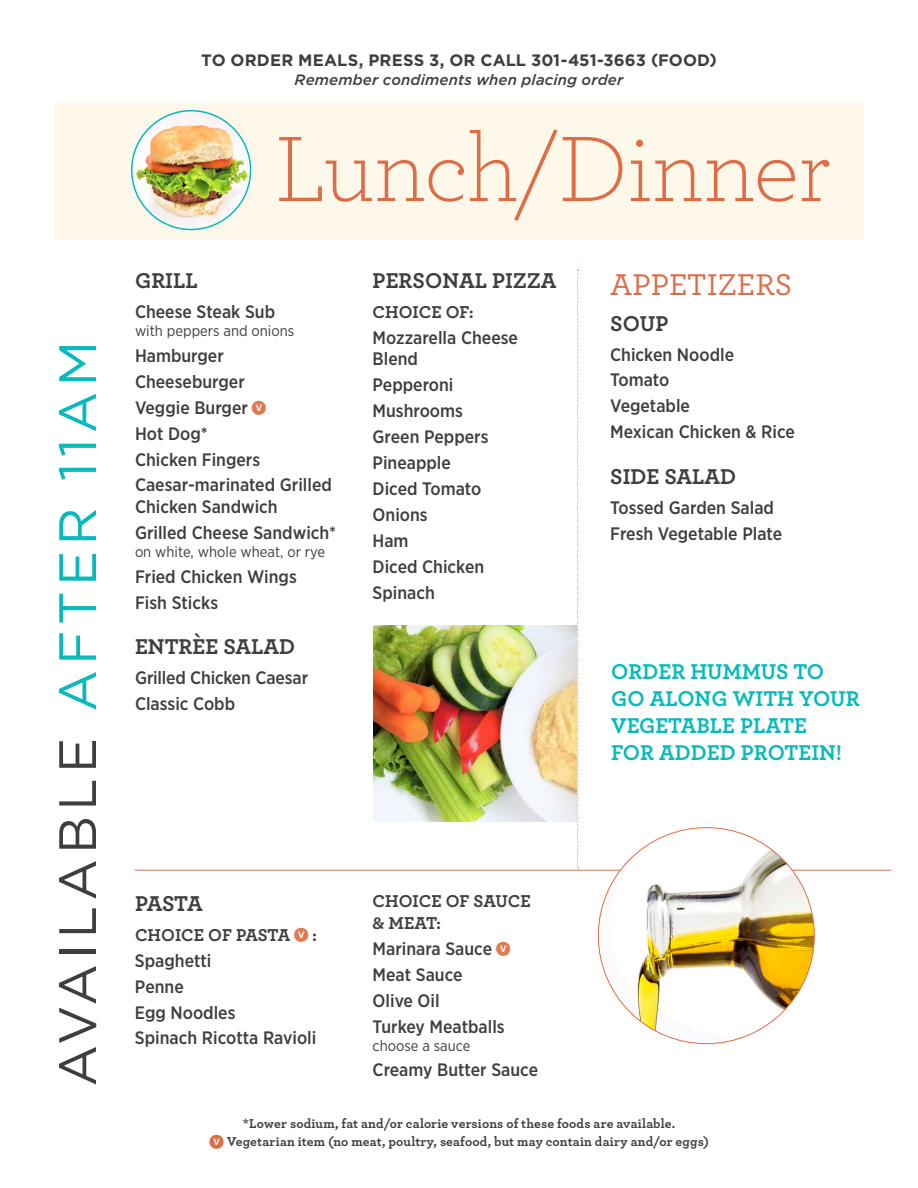
<style>
.page{position:relative;width:918px;height:1188px;background:#fff}
.page>*{position:absolute;margin:0;border:0;box-sizing:border-box;transform-origin:0 0}
.t1{font:300 97.5px "Archer";letter-spacing:-.015em;color:#dc6d47}
.t2{font:52.5px "Gotham";letter-spacing:.1em;color:#3e3e3f}
.t3{font:500 31.5px "Archer";color:#dc6d47}
.t4{font:700 22.5px/27px "Archer";color:#08babb}
.t5{font:700 22.5px "Archer";color:#3e3e3f}
.t6{font:500 18px/21.6px "Gotham Narrow";color:#3e3e3f}
.t7{font:700 18px/21.6px "Archer";color:#3e3e3f}
.t8{font:700 16.5px "Gotham";letter-spacing:.005em;color:#3e3e3f}
.t9{font:15px "Gotham Narrow";color:#3e3e3f}
.t10{font:italic 500 15px "Gotham";letter-spacing:.01em;color:#3e3e3f}
.t11{font:15px "Whitney Index Black Rd Bd";color:#dc6d47}
.t12{font:700 13.5px/18px "Archer";letter-spacing:.01em;color:#3e3e3f}
.s1{color:#08babb}
.s2{font-family:"Whitney Index Black Rd Bd";font-weight:400;font-size:15px;color:#e07a55}
</style>
<div class="page">
<img style="left:374px;top:625px;width:202px;height:197px">
<div style="left:54px;top:104px;width:810px;height:136px;background:#fef8ea"></div>
<img style="left:132px;top:111px;width:119px;height:119px;border-radius:59px">
<div style="left:131px;top:110px;width:120px;height:120px;border:2px solid #08babb;border-radius:50%"></div>
<hr style="left:135px;top:870px;width:756px;height:1px;background:#dc6d47">
<svg style="left:577px;top:270px;width:2px;height:598px"></svg>
<img style="left:598px;top:828px;width:216px;height:216px;border-radius:108px">
<p class="t2" style="left:44px;top:1086px;width:747px;rotate:-90deg">AVAILABLE <span class="s1">AFTER 11AM</span></p>
<p class="t8" style="left:201px;top:50px;width:517px">TO ORDER MEALS, PRESS 3, OR CALL 301-451-3663 (FOOD)</p>
<p class="t10" style="left:295px;top:70px;width:330px">Remember condiments when placing order</p>
<p class="t1" style="left:275px;top:105px;width:558px">Lunch/Dinner</p>
<p class="t5" style="left:135px;top:263px;width:64px">GRILL</p>
<p class="t6" style="left:135px;top:301px;width:142px">Cheese Steak Sub</p>
<p class="t9" style="left:135px;top:321px;width:161px">with peppers and onions</p>
<p class="t6" style="left:135px;top:345px;width:90px">Hamburger</p>
<p class="t6" style="left:135px;top:370px;width:111px">Cheeseburger</p>
<p class="t6" style="left:135px;top:396px;width:133px">Veggie Burger <span class="s2">V</span></p>
<p class="t6" style="left:135px;top:422px;width:74px">Hot Dog*</p>
<p class="t6" style="left:135px;top:448px;width:127px">Chicken Fingers</p>
<p class="t6" style="left:135px;top:474px;width:198px">Caesar-marinated Grilled<br>Chicken Sandwich</p>
<p class="t6" style="left:135px;top:522px;width:203px">Grilled Cheese Sandwich*</p>
<p class="t9" style="left:135px;top:542px;width:192px">on white, whole wheat, or rye</p>
<p class="t6" style="left:135px;top:566px;width:163px">Fried Chicken Wings</p>
<p class="t6" style="left:135px;top:591px;width:85px">Fish Sticks</p>
<p class="t5" style="left:135px;top:629px;width:162px">ENTRÈE SALAD</p>
<p class="t6" style="left:135px;top:667px;width:175px">Grilled Chicken Caesar</p>
<p class="t6" style="left:135px;top:693px;width:102px">Classic Cobb</p>
<p class="t5" style="left:373px;top:263px;width:185px">PERSONAL PIZZA</p>
<p class="t7" style="left:373px;top:300px;width:103px">CHOICE OF:</p>
<p class="t6" style="left:373px;top:327px;width:147px">Mozzarella Cheese<br>Blend</p>
<p class="t6" style="left:373px;top:374px;width:82px">Pepperoni</p>
<p class="t6" style="left:373px;top:400px;width:92px">Mushrooms</p>
<p class="t6" style="left:373px;top:426px;width:117px">Green Peppers</p>
<p class="t6" style="left:373px;top:452px;width:80px">Pineapple</p>
<p class="t6" style="left:373px;top:478px;width:110px">Diced Tomato</p>
<p class="t6" style="left:373px;top:504px;width:57px">Onions</p>
<p class="t6" style="left:373px;top:530px;width:38px">Ham</p>
<p class="t6" style="left:373px;top:555px;width:113px">Diced Chicken</p>
<p class="t6" style="left:373px;top:581px;width:64px">Spinach</p>
<p class="t5" style="left:135px;top:886px;width:69px">PASTA</p>
<p class="t7" style="left:135px;top:923px;width:184px">CHOICE OF PASTA <span class="s2">V</span> :</p>
<p class="t6" style="left:135px;top:949px;width:78px">Spaghetti</p>
<p class="t6" style="left:135px;top:975px;width:50px">Penne</p>
<p class="t6" style="left:135px;top:1001px;width:102px">Egg Noodles</p>
<p class="t6" style="left:135px;top:1027px;width:183px">Spinach Ricotta Ravioli</p>
<p class="t7" style="left:373px;top:889px;width:160px">CHOICE OF SAUCE &amp; MEAT:</p>
<p class="t6" style="left:373px;top:937px;width:140px">Marinara Sauce <span class="s2">V</span></p>
<p class="t6" style="left:373px;top:963px;width:91px">Meat Sauce</p>
<p class="t6" style="left:373px;top:989px;width:69px">Olive Oil</p>
<p class="t6" style="left:373px;top:1015px;width:134px">Turkey Meatballs</p>
<p class="t9" style="left:373px;top:1036px;width:99px">choose a sauce</p>
<p class="t6" style="left:373px;top:1059px;width:167px">Creamy Butter Sauce</p>
<p class="t3" style="left:610px;top:262px;width:183px">APPETIZERS</p>
<p class="t5" style="left:610px;top:305px;width:60px">SOUP</p>
<p class="t6" style="left:610px;top:343px;width:125px">Chicken Noodle</p>
<p class="t6" style="left:610px;top:369px;width:61px">Tomato</p>
<p class="t6" style="left:610px;top:395px;width:81px">Vegetable</p>
<p class="t6" style="left:610px;top:421px;width:186px">Mexican Chicken &amp; Rice</p>
<p class="t5" style="left:610px;top:458px;width:128px">SIDE SALAD</p>
<p class="t6" style="left:610px;top:496px;width:165px">Tossed Garden Salad</p>
<p class="t6" style="left:610px;top:522px;width:173px">Fresh Vegetable Plate</p>
<p class="t4" style="left:611px;top:657px;width:250px">ORDER HUMMUS TO<br>GO ALONG WITH YOUR<br>VEGETABLE PLATE<br>FOR ADDED PROTEIN!</p>
<p class="t12" style="left:227px;top:1113px;width:483px;text-indent:16px">*Lower sodium, fat and/or calorie versions of these foods are available.<br>Vegetarian item (no meat, poultry, seafood, but may contain dairy and/or eggs)</p>
<p class="t11" style="left:209px;top:1134px;width:16px">V</p>
</div>
